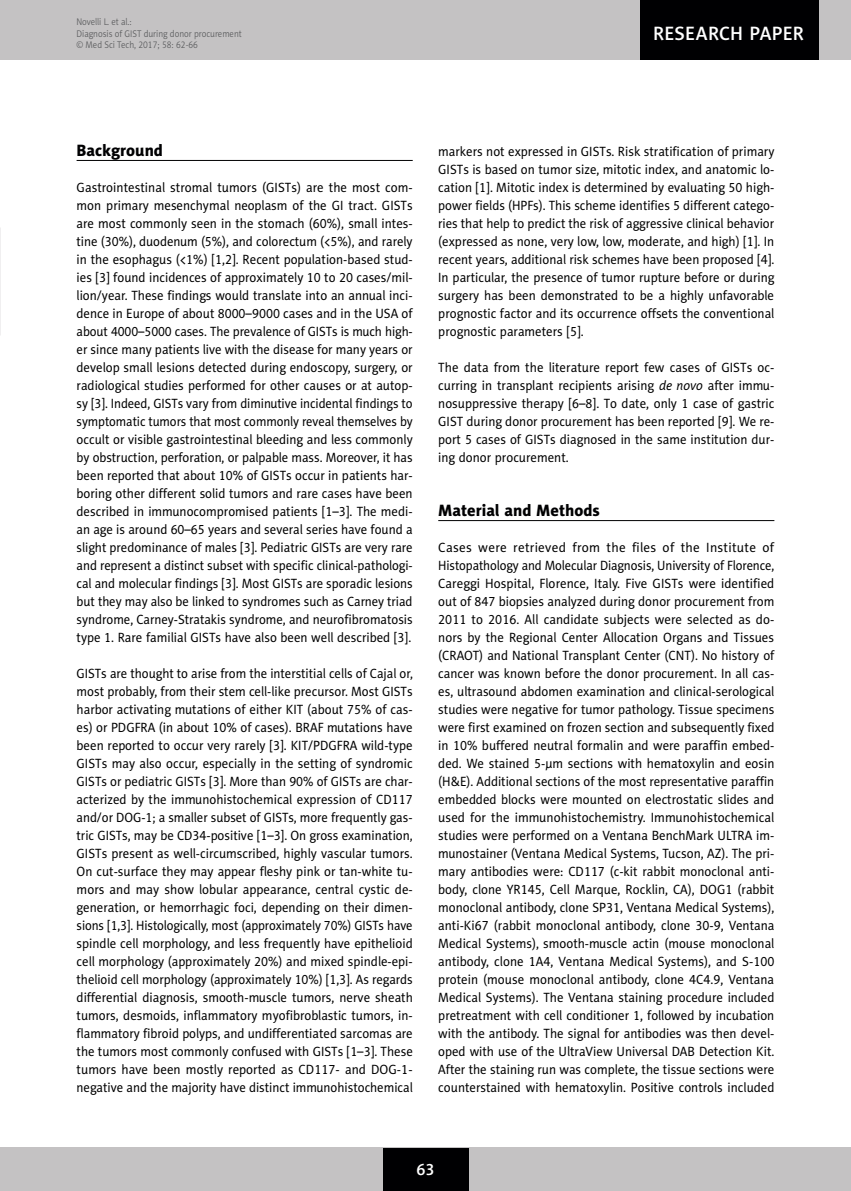
<style>
.page{position:relative;width:851px;height:1191px;background:#fff}
.page>*{position:absolute;margin:0;border:0;box-sizing:border-box;transform-origin:0 0}
.t1{font:19.5px "Naomi Sans EFN Medium";letter-spacing:.01em;color:#fff}
.t2{font:16.5px "Naomi Sans EFN Heavy";color:#000002}
.t3{font:16.5px "Naomi Sans EFN Medium";color:#fff}
.t4{font:13.5px/18px "Naomi Sans EFN";color:#000;text-align:justify;scale:.95 1}
.t5{font:13.5px/18px "Naomi Sans EFN";color:#000;text-align:justify}
.t6{font:13.5px/18px "Naomi Sans EFN";color:#000;text-align:justify;scale:.94 1}
.t7{font:13.5px/18px "Naomi Sans EFN";color:#000;text-align:justify;scale:.96 1}
.t8{font:9.75px/11.2px "Naomi Sans EFN Light";color:#58595b;scale:.9 1}
.s1{font-style:italic}
</style>
<div class="page">
<hr style="left:77px;top:160px;width:335px;height:1px;background:#000002">
<hr style="left:438px;top:520px;width:336px;height:1px;background:#000002">
<div style="left:0;top:1148px;width:850px;height:43px;background:#c4c2c3"></div>
<div style="left:383px;top:1147px;width:85px;height:43px;background:#000002"></div>
<div style="left:0;top:0;width:850px;height:60px;background:#c4c2c3"></div>
<div style="left:640px;top:0;width:179px;height:60px;background:#000002"></div>
<p class="t8" style="left:77px;top:16px;width:185px">Novelli L. et al.:<br>Diagnosis of GIST during donor procurement © Med Sci Tech, 2017; 58: 62-66</p>
<h1 class="t1" style="left:653px;top:22px;width:152px">RESEARCH PAPER</h1>
<p class="t2" style="left:77px;top:140px;width:88px">Background</p>
<p class="t4" style="left:77px;top:178px;width:355px">Gastrointestinal stromal tumors (GISTs) are the most com&shy;mon primary mesenchymal neoplasm of the GI tract. GISTs are most commonly seen in the stomach (60%), small intes&shy;tine (30%), duodenum (5%), and colorectum (&lt;5%), and rarely in the esophagus (&lt;1%) [1,2]. Recent population-based stud&shy;ies [3] found incidences of approximately 10 to 20 cases/mil&shy;lion/year. These findings would translate into an annual inci&shy;dence in Europe of about 8000–9000 cases and in the USA of about 4000–5000 cases. The prevalence of GISTs is much high&shy;er since many patients live with the disease for many years or develop small lesions detected during endoscopy, surgery, or radiological studies performed for other causes or at autop&shy;sy [3]. Indeed, GISTs vary from diminutive incidental findings to symptomatic tumors that most commonly reveal themselves by occult or visible gastrointestinal bleeding and less commonly by obstruction, perforation, or palpable mass. Moreover, it has been reported that about 10% of GISTs occur in patients har&shy;boring other different solid tumors and rare cases have been described in immunocompromised patients [1–3]. The medi&shy;an age is around 60–65 years and several series have found a slight predominance of males [3]. Pediatric GISTs are very rare and represent a distinct subset with specific clinical-pathologi&shy;cal and molecular findings [3]. Most GISTs are sporadic lesions but they may also be linked to syndromes such as Carney triad syndrome, Carney-Stratakis syndrome, and neurofibromatosis type 1. Rare familial GISTs have also been well described [3].</p>
<p class="t6" style="left:77px;top:664px;width:359px">GISTs are thought to arise from the interstitial cells of Cajal or, most probably, from their stem cell-like precursor. Most GISTs harbor activating mutations of either KIT (about 75% of cas&shy;es) or PDGFRA (in about 10% of cases). BRAF mutations have been reported to occur very rarely [3]. KIT/PDGFRA wild-type GISTs may also occur, especially in the setting of syndromic GISTs or pediatric GISTs [3]. More than 90% of GISTs are char&shy;acterized by the immunohistochemical expression of CD117 and/or DOG-1; a smaller subset of GISTs, more frequently gas&shy;tric GISTs, may be CD34-positive [1–3]. On gross examination, GISTs present as well-circumscribed, highly vascular tumors.<br>On cut-surface they may appear fleshy pink or tan-white tu&shy;mors and may show lobular appearance, central cystic de&shy;generation, or hemorrhagic foci, depending on their dimen&shy;sions [1,3]. Histologically, most (approximately 70%) GISTs have spindle cell morphology, and less frequently have epithelioid cell morphology (approximately 20%) and mixed spindle-epi&shy;thelioid cell morphology (approximately 10%) [1,3]. As regards differential diagnosis, smooth-muscle tumors, nerve sheath tumors, desmoids, inflammatory myofibroblastic tumors, in&shy;flammatory fibroid polyps, and undifferentiated sarcomas are the tumors most commonly confused with GISTs [1–3]. These tumors have been mostly reported as CD117- and DOG-1- negative and the majority have distinct immunohistochemical</p>
<p class="t4" style="left:438px;top:142px;width:355px">markers not expressed in GISTs. Risk stratification of primary GISTs is based on tumor size, mitotic index, and anatomic lo&shy;cation [1]. Mitotic index is determined by evaluating 50 high&shy;power fields (HPFs). This scheme identifies 5 different catego&shy;ries that help to predict the risk of aggressive clinical behavior (expressed as none, very low, low, moderate, and high) [1]. In recent years, additional risk schemes have been proposed [4].<br>In particular, the presence of tumor rupture before or during surgery has been demonstrated to be a highly unfavorable prognostic factor and its occurrence offsets the conventional prognostic parameters [5].</p>
<p class="t7" style="left:438px;top:358px;width:351px">The data from the literature report few cases of GISTs oc&shy;curring in transplant recipients arising <span class="s1">de novo</span> after immu&shy;nosuppressive therapy [6–8]. To date, only 1 case of gastric GIST during donor procurement has been reported [9]. We re&shy;port 5 cases of GISTs diagnosed in the same institution dur&shy;ing donor procurement.</p>
<p class="t2" style="left:438px;top:500px;width:163px">Material and Methods</p>
<p class="t5" style="left:438px;top:538px;width:338px">Cases were retrieved from the files of the Institute of Histopathology and Molecular Diagnosis, University of Florence, Careggi Hospital, Florence, Italy. Five GISTs were identified out of 847 biopsies analyzed during donor procurement from 2011 to 2016. All candidate subjects were selected as do&shy;nors by the Regional Center Allocation Organs and Tissues (CRAOT) and National Transplant Center (CNT). No history of cancer was known before the donor procurement. In all cas&shy;es, ultrasound abdomen examination and clinical-serological studies were negative for tumor pathology. Tissue specimens were first examined on frozen section and subsequently fixed in 10% buffered neutral formalin and were paraffin embed&shy;ded. We stained 5-µm sections with hematoxylin and eosin (H&amp;E). Additional sections of the most representative paraffin embedded blocks were mounted on electrostatic slides and used for the immunohistochemistry. Immunohistochemical studies were performed on a Ventana BenchMark ULTRA im&shy;munostainer (Ventana Medical Systems, Tucson, AZ). The pri&shy;mary antibodies were: CD117 (c-kit rabbit monoclonal anti&shy;body, clone YR145, Cell Marque, Rocklin, CA), DOG1 (rabbit monoclonal antibody, clone SP31, Ventana Medical Systems), anti-Ki67 (rabbit monoclonal antibody, clone 30-9, Ventana Medical Systems), smooth-muscle actin (mouse monoclonal antibody, clone 1A4, Ventana Medical Systems), and S-100 protein (mouse monoclonal antibody, clone 4C4.9, Ventana Medical Systems). The Ventana staining procedure included pretreatment with cell conditioner 1, followed by incubation with the antibody. The signal for antibodies was then devel&shy;oped with use of the UltraView Universal DAB Detection Kit.<br>After the staining run was complete, the tissue sections were counterstained with hematoxylin. Positive controls included</p>
<p class="t3" style="left:416px;top:1160px;width:20px">63</p>
</div>
